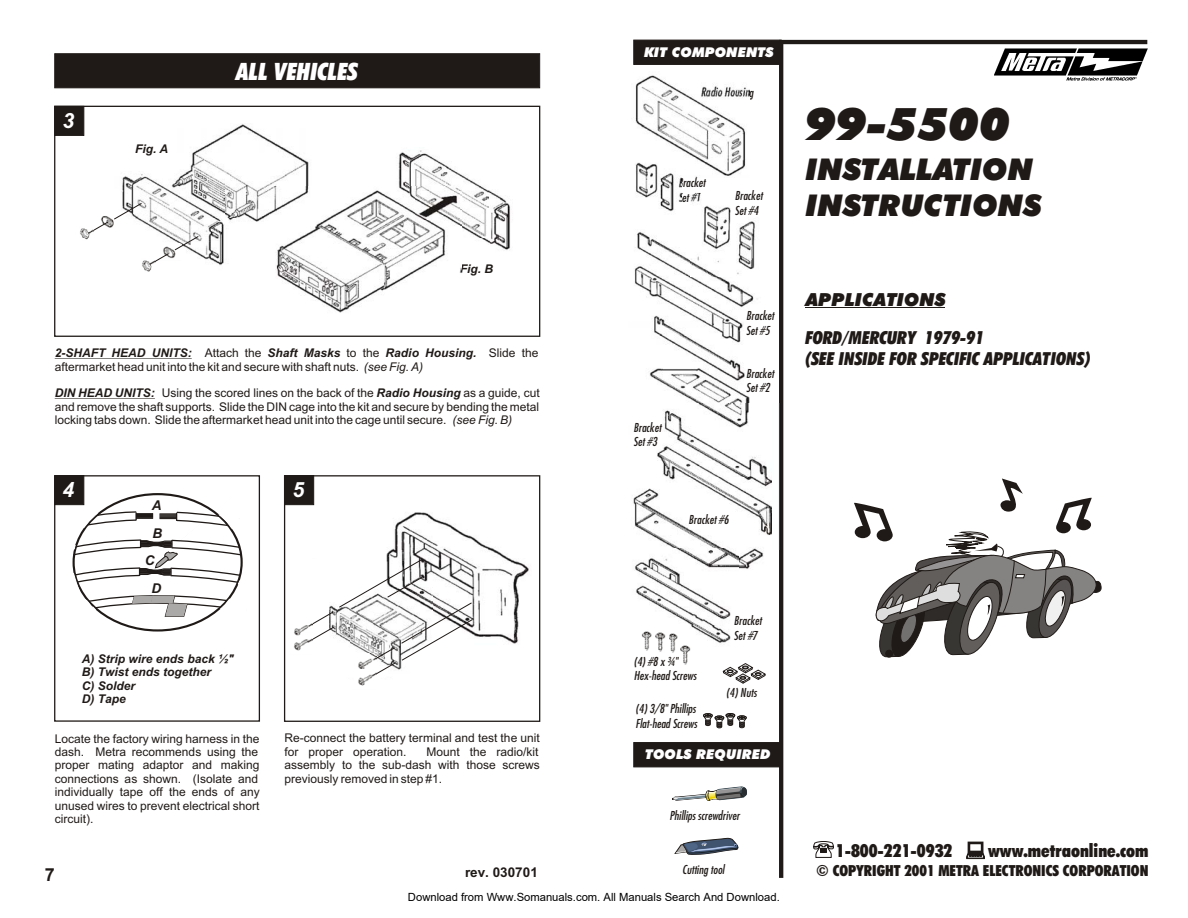
<style>
.page{position:relative;width:1188px;height:918px;background:#fff}
.page>*{position:absolute;margin:0;border:0;box-sizing:border-box;transform-origin:0 0}
.t1{font:45px "Futura X Blk It BT";color:#1f1a17}
.t2{font:30px/36.2px "Futura X Blk It BT";color:#1f1a17}
.t3{font:24px "Futura X Blk Cn It BT";color:#fff}
.t4{font:italic 700 21px "Arial";color:#fff}
.t5{font:18px/21.6px "Futura X Blk Cn It BT";color:#1f1a17}
.t6{font:18px "Futura X Blk Cn BT";color:#1f1a17}
.t7{font:18px "Futura X Blk It BT";color:#1f1a17}
.t8{font:700 18px "Arial";color:#1f1a17}
.t9{font:15.3px "Futura X Blk Cn BT";color:#1f1a17}
.t10{font:13.5px "Futura X Blk It BT";color:#fff}
.t11{font:700 13.5px "Arial";color:#1f1a17}
.t12{font:italic 700 13.5px/28.2px "Arial";color:#1f1a17}
.t13{font:12px/13.4px "Arial";color:#1f1a17}
.t14{font:italic 12px/14.5px "Futura Md Cn BT";color:#1f1a17}
.t15{font:italic 700 12px/13.4px "Arial";color:#1f1a17}
.t16{font:11.25px "Arial";color:#000}
.s1{font-weight:700;font-style:italic}
.s2{font-style:italic}
</style>
<div class="page">
<div style="left:634px;top:742px;width:147px;height:25px;background:#1f1a17"></div>
<svg style="left:672px;top:786px;width:75px;height:15px"></svg>
<hr style="left:665px;top:800px;width:10px;height:4px;background:#fff">
<hr style="left:779px;top:40px;width:368px;height:4px;background:#1f1a17">
<hr style="left:779px;top:43px;width:4px;height:835px;background:#1f1a17">
<img style="left:995px;top:48px;width:152px;height:33px">
<div style="left:634px;top:40px;width:147px;height:25px;background:#1f1a17"></div>
<svg style="left:674px;top:838px;width:65px;height:17px"></svg>
<hr style="left:805px;top:307px;width:140px;height:1px;background:#1f1a17">
<svg style="left:854px;top:478px;width:248px;height:180px"></svg>
<div style="left:55px;top:54px;width:485px;height:34px;background:#1f1a17;border:1px solid #1f1a17"></div>
<div style="left:54px;top:475px;width:206px;height:247px;border:1px solid #1f1a17"></div>
<div style="left:55px;top:475px;width:29px;height:30px;background:#1f1a17;border:1px solid #1f1a17"></div>
<div style="left:284px;top:475px;width:30px;height:30px;background:#1f1a17;border:1px solid #1f1a17"></div>
<svg style="left:70px;top:484px;width:173px;height:133px"></svg>
<div style="left:54px;top:106px;width:486px;height:231px;border:1px solid #1f1a17"></div>
<hr style="left:55px;top:358px;width:137px;height:1px;background:#1f1a17">
<hr style="left:55px;top:398px;width:100px;height:1px;background:#1f1a17">
<div style="left:55px;top:106px;width:29px;height:30px;background:#1f1a17;border:1px solid #1f1a17"></div>
<div style="left:284px;top:475px;width:256px;height:247px;border:1px solid #1f1a17"></div>
<img style="left:386px;top:512px;width:143px;height:132px">
<svg style="left:307px;top:559px;width:166px;height:118px"></svg>
<img style="left:291px;top:620px;width:21px;height:14px">
<img style="left:291px;top:634px;width:22px;height:20px">
<img style="left:355px;top:654px;width:22px;height:16px">
<img style="left:355px;top:670px;width:22px;height:16px">
<img style="left:187px;top:124px;width:122px;height:98px">
<img style="left:199px;top:173px;width:26px;height:86px">
<img style="left:205px;top:218px;width:30px;height:47px">
<svg style="left:94px;top:172px;width:105px;height:90px"></svg>
<img style="left:80px;top:228px;width:14px;height:12px">
<img style="left:141px;top:259px;width:15px;height:13px">
<img style="left:398px;top:152px;width:8px;height:34px">
<svg style="left:408px;top:150px;width:103px;height:100px"></svg>
<img style="left:412px;top:167px;width:77px;height:70px">
<img style="left:264px;top:186px;width:198px;height:127px">
<img style="left:415px;top:191px;width:44px;height:29px">
<img style="left:635px;top:75px;width:115px;height:103px">
<img style="left:635px;top:157px;width:47px;height:55px">
<img style="left:634px;top:232px;width:124px;height:171px">
<img style="left:691px;top:195px;width:67px;height:82px">
<img style="left:657px;top:403px;width:123px;height:147px">
<img style="left:633px;top:477px;width:139px;height:92px">
<img style="left:633px;top:549px;width:105px;height:94px">
<img style="left:668px;top:631px;width:13px;height:22px">
<img style="left:639px;top:629px;width:16px;height:22px">
<img style="left:678px;top:643px;width:13px;height:22px">
<img style="left:652px;top:630px;width:16px;height:22px">
<svg style="left:703px;top:713px;width:44px;height:15px"></svg>
<svg style="left:723px;top:663px;width:43px;height:21px"></svg>
<svg style="left:813px;top:841px;width:21px;height:17px"></svg>
<svg style="left:966px;top:842px;width:19px;height:17px"></svg>
<h3 class="t4" style="left:62px;top:113px;width:13px">3</h3>
<p class="t15" style="left:135px;top:143px;width:34px">Fig. A</p>
<h3 class="t3" style="left:236px;top:62px;width:123px">ALL VEHICLES</h3>
<p class="t15" style="left:460px;top:263px;width:35px">Fig. B</p>
<p class="t13" style="left:55px;top:347px;width:485px"><span class="s1">2-SHAFT HEAD UNITS:</span> Attach the <span class="s1">Shaft Masks</span> to the <span class="s1">Radio Housing.</span> Slide the aftermarket head unit into the kit and secure with shaft nuts. <span class="s2">(see Fig. A)</span></p>
<p class="t13" style="left:55px;top:388px;width:487px;text-align:justify"><span class="s1">DIN HEAD UNITS:</span> Using the scored lines on the back of the <span class="s1">Radio Housing</span> as a guide, cut and remove the shaft supports. Slide the DIN cage into the kit and secure by bending the metal locking tabs down. Slide the aftermarket head unit into the cage until secure. <span class="s2">(see Fig. B)</span></p>
<h3 class="t4" style="left:62px;top:482px;width:13px">4</h3>
<h3 class="t4" style="left:292px;top:482px;width:13px">5</h3>
<p class="t12" style="left:152px;top:492px;width:12px">A<br>B</p>
<p class="t12" style="left:145px;top:547px;width:18px;line-height:27.8px;text-align:center">C<br>D</p>
<p class="t15" style="left:82px;top:653px;width:153px">A) Strip wire ends back ½"<br>B) Twist ends together<br>C) Solder<br>D) Tape</p>
<p class="t13" style="left:55px;top:733px;width:207px">Locate the factory wiring harness in the dash. Metra recommends using the proper mating adaptor and making connections as shown. (Isolate and individually tape off the ends of any unused wires to prevent electrical short circuit).</p>
<p class="t13" style="left:285px;top:733px;width:257px">Re-connect the battery terminal and test the unit for proper operation.</p>
<p class="t13" style="left:285px;top:746px;width:257px;text-align:justify;text-indent:142px">Mount the radio/kit assembly to the sub-dash with those screws previously removed in step #1.</p>
<p class="t10" style="left:644px;top:47px;width:131px">KIT COMPONENTS</p>
<p class="t14" style="left:678px;top:176px;width:29px">Bracket<br>Set #1</p>
<p class="t14" style="left:735px;top:189px;width:29px">Bracket<br>Set #4</p>
<h1 class="t1" style="left:805px;top:106px;width:206px">99-5500</h1>
<h2 class="t2" style="left:805px;top:154px;width:237px">INSTALLATION<br>INSTRUCTIONS</h2>
<p class="t14" style="left:633px;top:421px;width:29px">Bracket<br>Set #3</p>
<p class="t14" style="left:746px;top:309px;width:29px">Bracket<br>Set #5</p>
<p class="t14" style="left:746px;top:367px;width:29px">Bracket<br>Set #2</p>
<p class="t14" style="left:689px;top:513px;width:42px">Bracket #6</p>
<h3 class="t7" style="left:805px;top:292px;width:142px">APPLICATIONS</h3>
<h3 class="t5" style="left:805px;top:328px;width:287px">FORD/MERCURY 1979-91<br>(SEE INSIDE FOR SPECIFIC APPLICATIONS)</h3>
<p class="t14" style="left:634px;top:655px;width:64px">(4) #8 x ¾"<br>Hex-head Screws</p>
<p class="t14" style="left:636px;top:702px;width:63px">(4) 3/8" Phillips<br>Flat-head Screws</p>
<p class="t14" style="left:734px;top:614px;width:29px">Bracket<br>Set #7</p>
<p class="t14" style="left:726px;top:686px;width:32px">(4) Nuts</p>
<p class="t10" style="left:645px;top:749px;width:127px">TOOLS REQUIRED</p>
<p class="t14" style="left:670px;top:809px;width:72px">Phillips screwdriver</p>
<h3 class="t6" style="left:836px;top:843px;width:118px">1-800-221-0932</h3>
<h3 class="t6" style="left:988px;top:843px;width:162px">www.metraonline.com</h3>
<h3 class="t8" style="left:45px;top:867px;width:12px">7</h3>
<p class="t14" style="left:682px;top:863px;width:44px">Cutting tool</p>
<p class="t11" style="left:465px;top:868px;width:74px">rev. 030701</p>
<p class="t9" style="left:816px;top:864px;width:334px">© COPYRIGHT 2001 METRA ELECTRONICS CORPORATION</p>
<p class="t16" style="left:408px;top:890px;width:373px">Download from Www.Somanuals.com. All Manuals Search And Download.</p>
</div>
